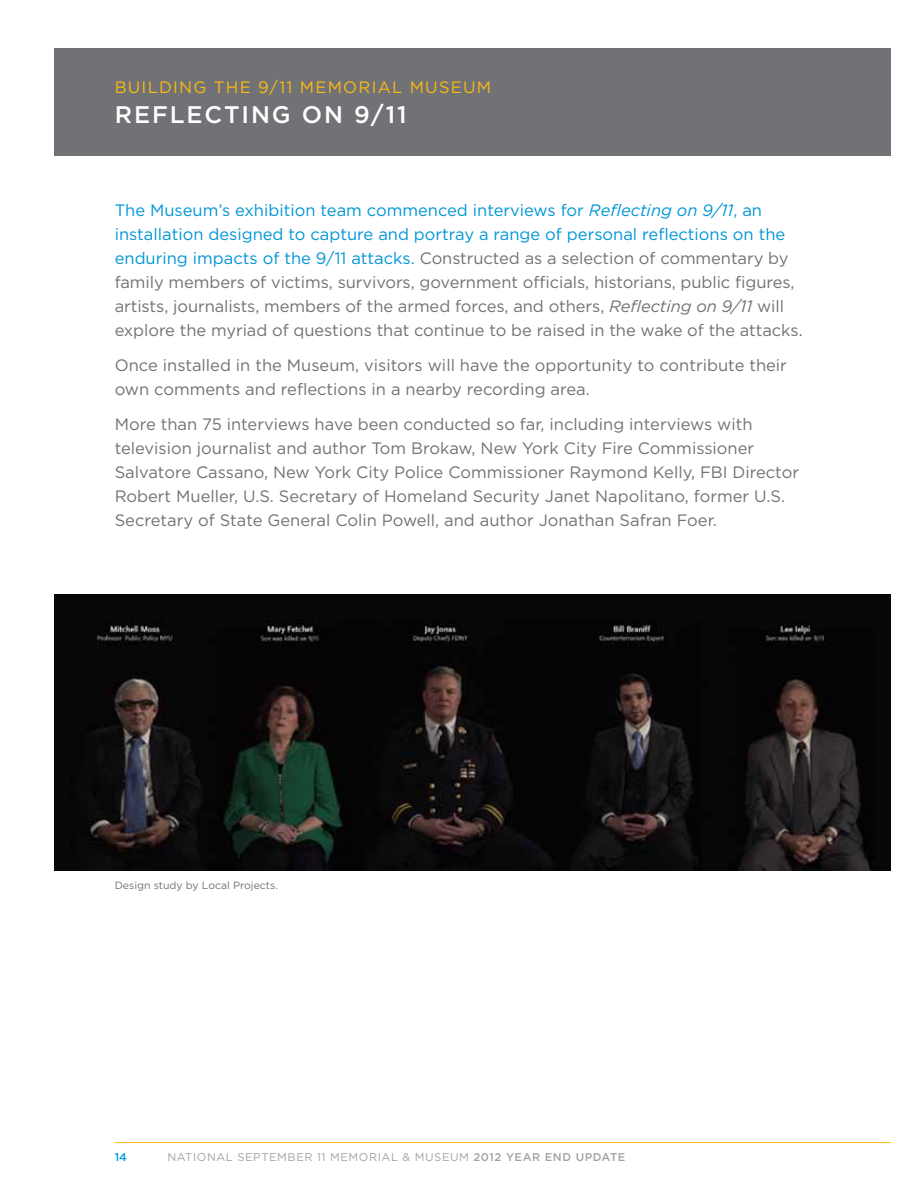
<style>
.page{position:relative;width:918px;height:1188px;background:#fff}
.page>*{position:absolute;margin:0;border:0;box-sizing:border-box;transform-origin:0 0}
.t1{font:500 24px "Gotham";letter-spacing:.08em;color:#fff}
.t2{font:16.5px/24px "Gotham";color:#717275}
.t3{font:16.5px "Gotham";letter-spacing:.075em;color:#fdb913}
.t4{font:11.25px "Gotham";letter-spacing:.05em;color:#a1a3a6}
.t5{font:500 11.25px "Gotham";color:#009ada}
.t6{font:10.5px "Gotham";color:#717275}
.s1{color:#0096d6}
.s2{font-style:italic;color:#0096d6}
.s3{font-style:italic}
.s4{font-weight:500}
</style>
<div class="page">
<hr style="left:115px;top:1142px;width:776px;height:1px;background:#fdb913">
<div style="left:54px;top:48px;width:837px;height:108px;background:#717275"></div>
<img style="left:54px;top:594px;width:837px;height:276px">
<p class="t3" style="left:115px;top:78px;width:24px">Buil</p>
<p class="t3" style="left:159px;top:78px;width:26px">ding</p>
<p class="t3" style="left:214px;top:78px;width:115px">the 9/11 Memorial</p>
<p class="t3" style="left:410px;top:78px;width:30px">Museum</p>
<h1 class="t1" style="left:115px;top:101px;width:294px">REFLECTING ON 9/11</h1>
<p class="t2" style="left:115px;top:198px;width:690px"><span class="s1">The Museum’s exhibition team commenced interviews for</span> <span class="s2">Reflecting on 9/11</span><span class="s1">, an installation designed to capture and portray a range of personal reflections on the enduring impacts of the 9/11 attacks.</span> Constructed as a selection of commentary by family members of victims, survivors, government officials, historians, public figures, artists, journalists, members of the armed forces, and others, <span class="s3">Reflecting on 9/11</span> will explore the myriad of questions that continue to be raised in the wake of the attacks.</p>
<p class="t2" style="left:115px;top:353px;width:674px">Once installed in the Museum, visitors will have the opportunity to contribute their own comments and reflections in a nearby recording area.</p>
<p class="t2" style="left:115px;top:412px;width:686px">More than 75 interviews have been conducted so far, including interviews with television journalist and author Tom Brokaw, New York City Fire Commissioner Salvatore Cassano, New York City Police Commissioner Raymond Kelly, FBI Director Robert Mueller, U.S. Secretary of Homeland Security Janet Napolitano, former U.S.<br>Secretary of State General Colin Powell, and author Jonathan Safran Foer.</p>
<p class="t6" style="left:115px;top:880px;width:165px">Design study by Local Projects.</p>
<p class="t5" style="left:115px;top:1151px;width:14px">14</p>
<p class="t4" style="left:167px;top:1151px;width:460px">NATIONAL SEPTEMBER 11 MEMORIAL &amp; MUSEUM <span class="s4">2012 YEAR END UPDATE</span></p>
</div>
